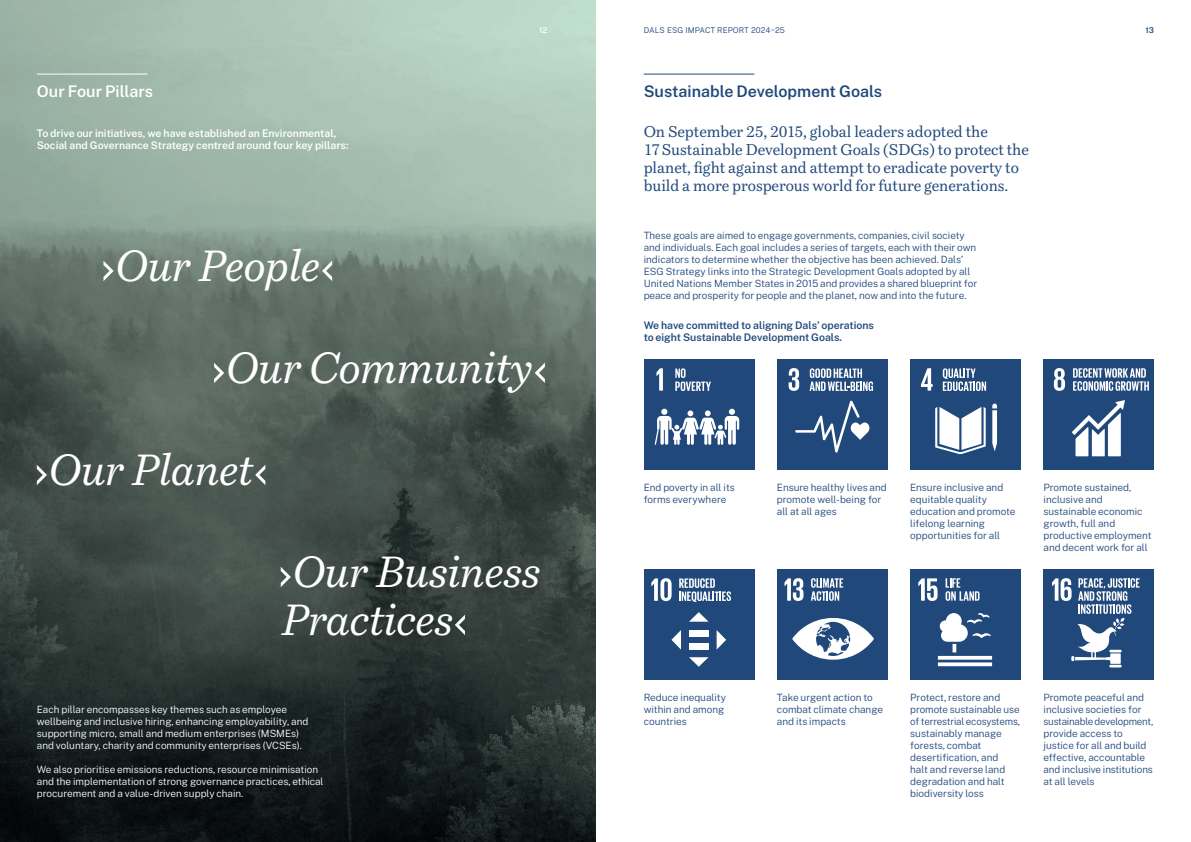
<style>
.page{position:relative;width:1191px;height:842px;background:#fff}
.page>*{position:absolute;margin:0;border:0;box-sizing:border-box;transform-origin:0 0}
.t1{font:italic 43.2px/48px "Bressay";letter-spacing:-.01em;color:#fff}
.t2{font:600 16px "Public Sans";color:#20487b}
.t3{font:600 16px "Public Sans";color:#fff}
.t4{font:15.5px/18px "Bressay";letter-spacing:-.005em;color:#20487b}
.t5{font:600 10.5px/12px "Public Sans";color:#fff}
.t6{font:600 10.5px/12px "Public Sans";color:#20487b}
.t7{font:300 10px/12px "Public Sans";color:#20487b}
.t8{font:300 10px/12px "Public Sans";color:#fff}
.t9{font:300 8px "Public Sans";letter-spacing:.01em;color:#20487b}
.t10{font:600 8px "Public Sans";color:#20487b}
.t11{font:600 8px "Public Sans";color:#fff}
</style>
<div class="page">
<img style="left:0;top:0;width:595px;height:842px">
<div style="left:643px;top:359px;width:111px;height:110px;background:#20487b"></div>
<svg style="left:654px;top:409px;width:85px;height:36px"></svg>
<svg style="left:656px;top:368px;width:7px;height:23px"></svg>
<svg style="left:675px;top:368px;width:36px;height:23px"></svg>
<div style="left:777px;top:359px;width:110px;height:111px;background:#20487b"></div>
<svg style="left:795px;top:401px;width:74px;height:52px"></svg>
<svg style="left:788px;top:368px;width:11px;height:23px"></svg>
<svg style="left:809px;top:368px;width:64px;height:23px"></svg>
<div style="left:910px;top:359px;width:110px;height:111px;background:#20487b"></div>
<svg style="left:935px;top:407px;width:50px;height:47px"></svg>
<svg style="left:992px;top:404px;width:5px;height:47px"></svg>
<svg style="left:921px;top:368px;width:11px;height:23px"></svg>
<svg style="left:942px;top:368px;width:44px;height:23px"></svg>
<div style="left:1043px;top:359px;width:111px;height:111px;background:#20487b"></div>
<svg style="left:1071px;top:400px;width:54px;height:56px"></svg>
<svg style="left:1053px;top:368px;width:12px;height:23px"></svg>
<svg style="left:1073px;top:368px;width:75px;height:23px"></svg>
<div style="left:777px;top:569px;width:110px;height:111px;background:#20487b"></div>
<svg style="left:792px;top:618px;width:82px;height:42px"></svg>
<svg style="left:784px;top:578px;width:19px;height:23px"></svg>
<svg style="left:811px;top:578px;width:32px;height:23px"></svg>
<div style="left:643px;top:569px;width:111px;height:111px;background:#20487b"></div>
<div style="left:689px;top:630px;width:19px;height:7px;background:#fff"></div>
<div style="left:689px;top:643px;width:19px;height:7px;background:#fff"></div>
<svg style="left:689px;top:612px;width:19px;height:10px"></svg>
<svg style="left:671px;top:630px;width:10px;height:20px"></svg>
<svg style="left:716px;top:630px;width:10px;height:20px"></svg>
<svg style="left:689px;top:657px;width:19px;height:10px"></svg>
<svg style="left:651px;top:578px;width:20px;height:23px"></svg>
<svg style="left:679px;top:578px;width:52px;height:24px"></svg>
<div style="left:910px;top:569px;width:110px;height:111px;background:#20487b"></div>
<svg style="left:938px;top:656px;width:54px;height:4px"></svg>
<svg style="left:938px;top:662px;width:54px;height:4px"></svg>
<svg style="left:939px;top:613px;width:51px;height:39px"></svg>
<svg style="left:918px;top:578px;width:19px;height:23px"></svg>
<svg style="left:945px;top:578px;width:34px;height:23px"></svg>
<div style="left:1043px;top:569px;width:111px;height:111px;background:#20487b"></div>
<svg style="left:1052px;top:578px;width:87px;height:89px"></svg>
<svg style="left:103px;top:261px;width:11px;height:20px"></svg>
<svg style="left:322px;top:261px;width:10px;height:20px"></svg>
<svg style="left:214px;top:363px;width:10px;height:20px"></svg>
<svg style="left:535px;top:363px;width:10px;height:20px"></svg>
<svg style="left:37px;top:465px;width:10px;height:20px"></svg>
<svg style="left:255px;top:465px;width:10px;height:20px"></svg>
<svg style="left:281px;top:567px;width:10px;height:20px"></svg>
<svg style="left:455px;top:615px;width:10px;height:20px"></svg>
<hr style="left:643px;top:74px;width:111px;height:1px;background:#20487b">
<hr style="left:37px;top:74px;width:110px;height:1px;background:#fff">
<p class="t11" style="left:539px;top:25px;width:10px">12</p>
<p class="t9" style="left:643px;top:25px;width:143px">DALS ESG IMPACT REPORT 2024–25</p>
<p class="t3" style="left:37px;top:81px;width:118px">Our Four Pillars</p>
<p class="t2" style="left:643px;top:81px;width:240px">Sustainable Development Goals</p>
<p class="t5" style="left:37px;top:127px;width:313px">To drive our initiatives, we have established an Environmental,<br>Social and Governance Strategy centred around four key pillars:</p>
<p class="t4" style="left:643px;top:123px;width:387px">On September 25, 2015, global leaders adopted the<br>17 Sustainable Development Goals (SDGs) to protect the planet, fight against and attempt to eradicate poverty to build a more prosperous world for future generations.</p>
<p class="t7" style="left:643px;top:229px;width:335px">These goals are aimed to engage governments, companies, civil society and individuals. Each goal includes a series of targets, each with their own indicators to determine whether the objective has been achieved. Dals’ ESG Strategy links into the Strategic Development Goals adopted by all United Nations Member States in 2015 and provides a shared blueprint for peace and prosperity for people and the planet, now and into the future.</p>
<p class="t6" style="left:643px;top:319px;width:232px">We have committed to aligning Dals’ operations to eight Sustainable Development Goals.</p>
<p class="t1" style="left:115px;top:242px;width:207px">Our People</p>
<p class="t1" style="left:225px;top:344px;width:309px">Our Community</p>
<p class="t10" style="left:1145px;top:25px;width:10px">13</p>
<p class="t1" style="left:48px;top:446px;width:206px">Our Planet</p>
<p class="t1" style="left:281px;top:548px;width:261px">Our Business<br>Practices</p>
<p class="t8" style="left:37px;top:703px;width:273px">Each pillar encompasses key themes such as employee wellbeing and inclusive hiring, enhancing employability, and supporting micro, small and medium enterprises (MSMEs) and voluntary, charity and community enterprises (VCSEs).</p>
<p class="t8" style="left:37px;top:763px;width:288px">We also prioritise emissions reductions, resource minimisation and the implementation of strong governance practices, ethical procurement and a value-driven supply chain.</p>
<p class="t7" style="left:643px;top:481px;width:93px">End poverty in all its forms everywhere</p>
<p class="t7" style="left:777px;top:481px;width:111px">Ensure healthy lives and promote well-being for all at all ages</p>
<p class="t7" style="left:910px;top:481px;width:107px">Ensure inclusive and equitable quality education and promote lifelong learning opportunities for all</p>
<p class="t7" style="left:1043px;top:481px;width:109px">Promote sustained, inclusive and sustainable economic growth, full and productive employment and decent work for all</p>
<p class="t7" style="left:643px;top:691px;width:84px">Reduce inequality within and among countries</p>
<p class="t7" style="left:777px;top:691px;width:107px">Take urgent action to combat climate change and its impacts</p>
<p class="t7" style="left:910px;top:691px;width:111px">Protect, restore and promote sustainable use of terrestrial ecosystems, sustainably manage forests, combat desertification, and<br>halt and reverse land degradation and halt biodiversity loss</p>
<p class="t7" style="left:1043px;top:691px;width:111px">Promote peaceful and inclusive societies for sustainable development, provide access to justice for all and build effective, accountable and inclusive institutions at all levels</p>
</div>
